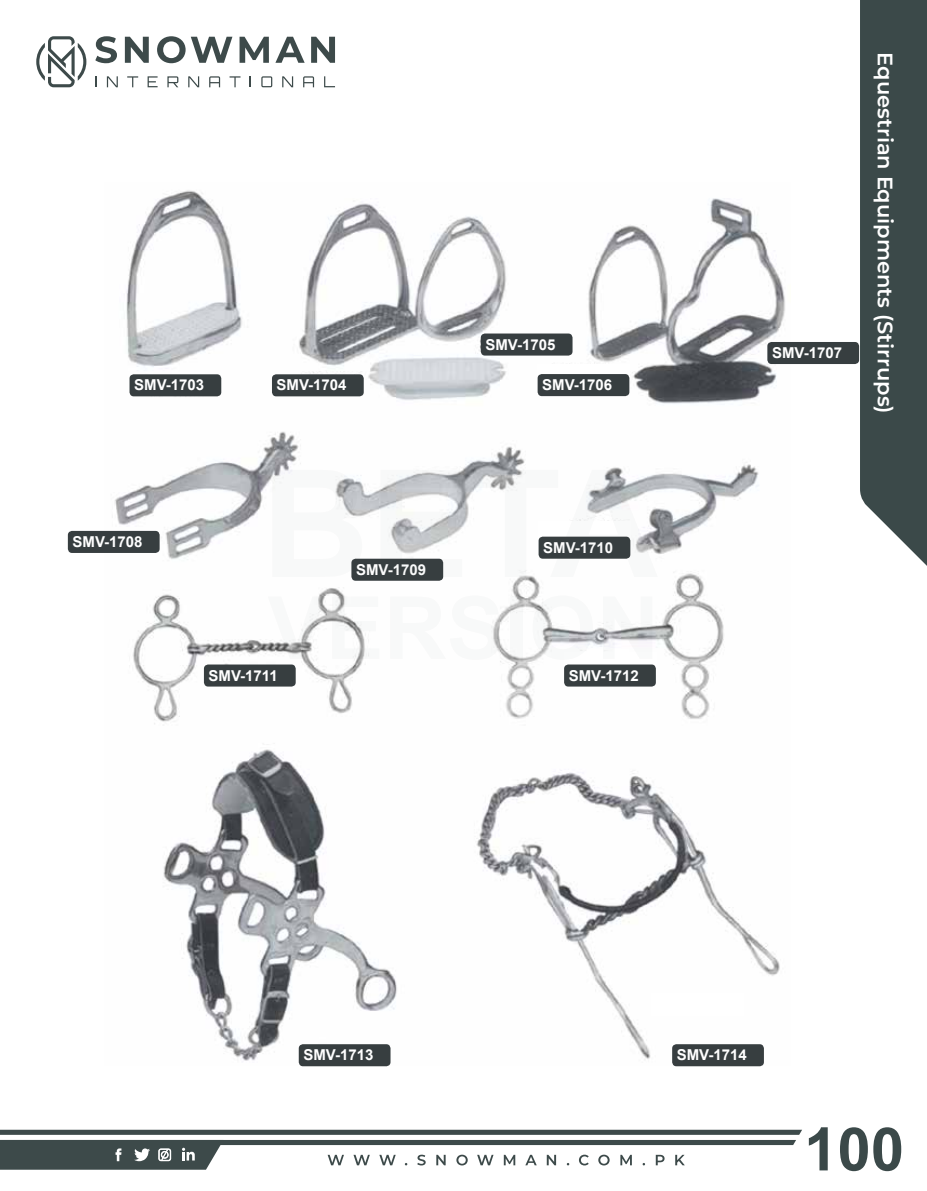
<style>
.page{position:relative;width:927px;height:1191px;background:#fff}
.page>*{position:absolute;margin:0;border:0;box-sizing:border-box;transform-origin:0 0}
.t1{font:700 60px "Arial";color:#3b4949}
.t2{font:600 21px "Montserrat";color:#fff}
.t3{font:700 15px "Arial";color:#fff}
</style>
<div class="page">
<img style="left:104px;top:190px;width:681px;height:875px">
<div style="left:130px;top:374px;width:91px;height:22px;background:#373e40;border-radius:4px"></div>
<div style="left:539px;top:522px;width:92px;height:22px;background:#fff"></div>
<div style="left:564px;top:653px;width:93px;height:22px;background:#fff"></div>
<div style="left:651px;top:993px;width:93px;height:22px;background:#fff"></div>
<div style="left:68px;top:531px;width:92px;height:22px;background:#373e40;border-radius:4px"></div>
<div style="left:539px;top:536px;width:91px;height:22px;background:#373e40;border-radius:4px"></div>
<div style="left:351px;top:558px;width:92px;height:23px;background:#373e40;border-radius:4px"></div>
<div style="left:204px;top:664px;width:92px;height:22px;background:#373e40;border-radius:4px"></div>
<div style="left:564px;top:664px;width:92px;height:22px;background:#373e40;border-radius:4px"></div>
<div style="left:672px;top:1044px;width:92px;height:22px;background:#373e40;border-radius:4px"></div>
<div style="left:299px;top:1044px;width:91px;height:22px;background:#373e40;border-radius:4px"></div>
<div style="left:538px;top:364px;width:92px;height:22px;background:#fff"></div>
<div style="left:272px;top:374px;width:92px;height:22px;background:#373e40;border-radius:4px"></div>
<div style="left:538px;top:374px;width:91px;height:22px;background:#373e40;border-radius:4px"></div>
<div style="left:481px;top:333px;width:91px;height:22px;background:#373e40;border-radius:4px"></div>
<div style="left:767px;top:342px;width:92px;height:22px;background:#373e40;border-radius:4px"></div>
<svg style="left:0;top:1129px;width:802px;height:5px"></svg>
<div style="left:860px;top:0;width:67px;height:566px;background:#3b4949"></div>
<svg style="left:36px;top:36px;width:50px;height:51px"></svg>
<svg style="left:95px;top:76px;width:2px;height:11px"></svg>
<svg style="left:107px;top:76px;width:11px;height:11px"></svg>
<svg style="left:127px;top:76px;width:11px;height:11px"></svg>
<svg style="left:148px;top:76px;width:10px;height:11px"></svg>
<svg style="left:167px;top:76px;width:11px;height:11px"></svg>
<svg style="left:188px;top:76px;width:11px;height:11px"></svg>
<svg style="left:209px;top:76px;width:11px;height:11px"></svg>
<svg style="left:230px;top:76px;width:11px;height:11px"></svg>
<svg style="left:261px;top:76px;width:11px;height:11px"></svg>
<svg style="left:282px;top:76px;width:11px;height:11px"></svg>
<svg style="left:303px;top:76px;width:11px;height:11px"></svg>
<svg style="left:324px;top:76px;width:11px;height:11px"></svg>
<svg style="left:95px;top:36px;width:22px;height:27px"></svg>
<svg style="left:125px;top:37px;width:24px;height:26px"></svg>
<svg style="left:157px;top:36px;width:75px;height:27px"></svg>
<svg style="left:240px;top:37px;width:29px;height:26px"></svg>
<svg style="left:275px;top:37px;width:30px;height:26px"></svg>
<svg style="left:311px;top:37px;width:24px;height:26px"></svg>
<svg style="left:0;top:1140px;width:796px;height:29px"></svg>
<p class="t3" style="left:134px;top:374px;width:72px">SMV-1703</p>
<p class="t3" style="left:73px;top:531px;width:72px">SMV-1708</p>
<p class="t3" style="left:485px;top:334px;width:72px">SMV-1705</p>
<p class="t3" style="left:277px;top:374px;width:72px">SMV-1704</p>
<p class="t3" style="left:542px;top:374px;width:72px">SMV-1706</p>
<p class="t3" style="left:356px;top:559px;width:72px">SMV-1709</p>
<p class="t3" style="left:543px;top:537px;width:72px">SMV-1710</p>
<p class="t3" style="left:209px;top:664px;width:71px">SMV-1711</p>
<p class="t3" style="left:569px;top:664px;width:72px">SMV-1712</p>
<p class="t3" style="left:772px;top:342px;width:72px">SMV-1707</p>
<h2 class="t2" style="left:900px;top:52px;width:363px;rotate:90deg">Equestrian Equipments (Stirrups)</h2>
<p class="t3" style="left:303px;top:1044px;width:72px">SMV-1713</p>
<p class="t3" style="left:677px;top:1044px;width:72px">SMV-1714</p>
<h1 class="t1" style="left:804px;top:1107px;width:102px">100</h1>
</div>
